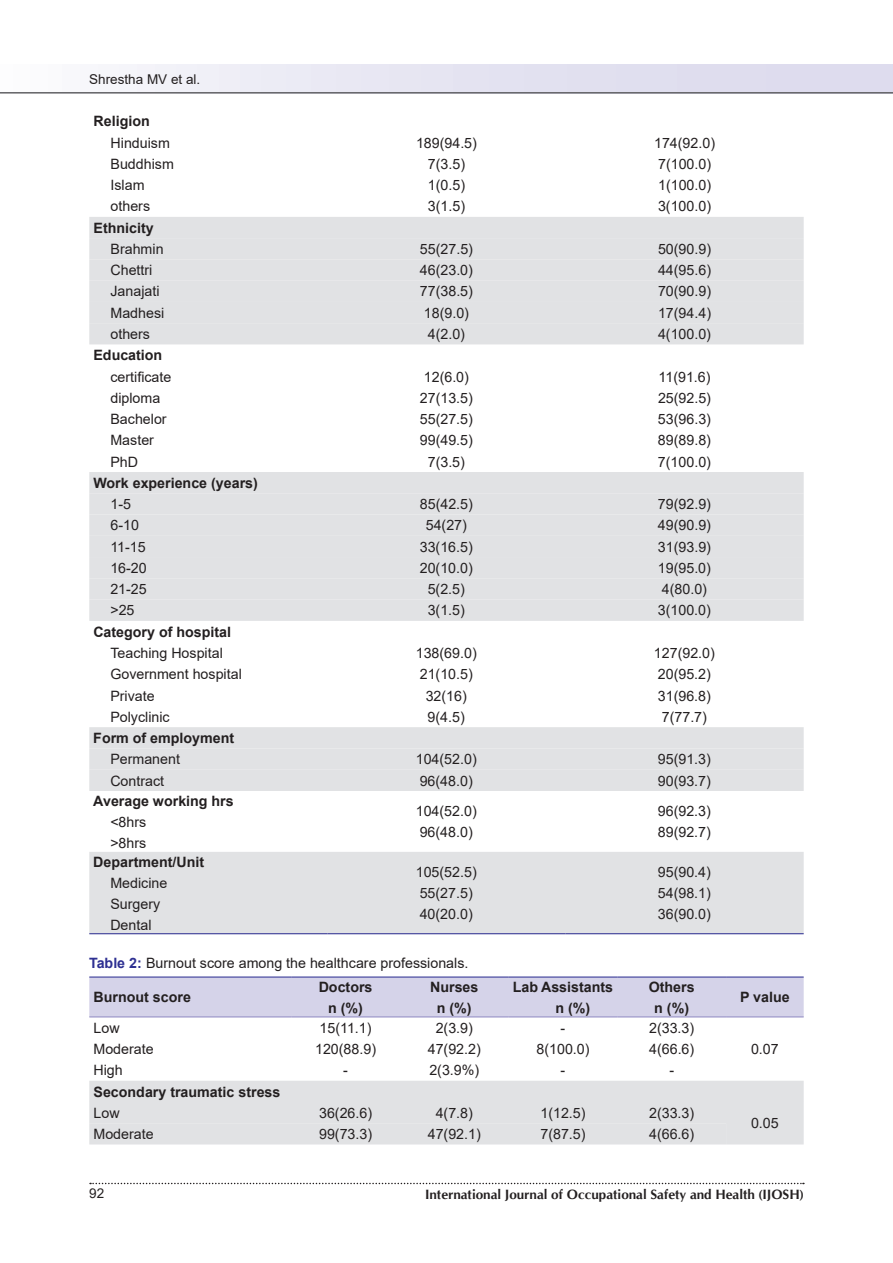
<style>
.page{position:relative;width:893px;height:1263px;background:#fff}
.page>*{position:absolute;margin:0;border:0;box-sizing:border-box;transform-origin:0 0}
.t1{font:14.25px/21px "Arial";color:#231f20}
.t2{font:700 14.25px/21px "Arial";color:#231f20;text-align:center}
.t3{font:700 13.5px "CG Omega";color:#231f20}
.t4{font:13.5px "Arial";color:#231f20}
.s1{font-weight:700;color:#2e3092}
</style>
<div class="page">
<div style="left:0;top:65px;width:893px;height:29px;background:linear-gradient(to right,#f8f8fb,#d8d6eb)"></div>
<svg style="left:90px;top:1183px;width:714px;height:1px"></svg>
<hr style="left:0;top:92px;width:893px;height:2px;background:#636366">
<div style="left:89px;top:217px;width:715px;height:574px;background:#e1e2e4"></div>
<svg style="left:89px;top:238px;width:715px;height:532px;fill:#e1e2e4"></svg>
<div style="left:89px;top:852px;width:715px;height:81px;background:#e1e2e4"></div>
<hr style="left:89px;top:933px;width:238px;height:1px;background:#2e3092">
<hr style="left:327px;top:933px;width:239px;height:1px;background:#2e3092">
<hr style="left:566px;top:933px;width:238px;height:1px;background:#2e3092">
<div style="left:89px;top:977px;width:715px;height:39px;background:#d5d3e9"></div>
<svg style="left:89px;top:1017px;width:715px;height:1px"></svg>
<div style="left:89px;top:1081px;width:715px;height:63px;background:#e1e2e4"></div>
<hr style="left:89px;top:976px;width:202px;height:1px;background:#2e3092">
<hr style="left:291px;top:976px;width:109px;height:1px;background:#2e3092">
<hr style="left:400px;top:976px;width:109px;height:1px;background:#2e3092">
<hr style="left:509px;top:976px;width:108px;height:1px;background:#2e3092">
<hr style="left:617px;top:976px;width:109px;height:1px;background:#2e3092">
<hr style="left:726px;top:976px;width:78px;height:1px;background:#2e3092">
<hr style="left:89px;top:1016px;width:202px;height:1px;background:#908ac2">
<hr style="left:291px;top:1016px;width:109px;height:1px;background:#908ac2">
<hr style="left:400px;top:1016px;width:109px;height:1px;background:#908ac2">
<hr style="left:509px;top:1016px;width:108px;height:1px;background:#908ac2">
<hr style="left:617px;top:1016px;width:109px;height:1px;background:#908ac2">
<hr style="left:726px;top:1016px;width:78px;height:1px;background:#908ac2">
<p class="t4" style="left:89px;top:70px;width:113px">Shrestha MV et al.</p>
<p class="t2" style="left:94px;top:111px;width:58px">Religion</p>
<p class="t1" style="left:111px;top:132px;width:61px">Hinduism</p>
<p class="t1" style="left:416px;top:132px;width:62px">189(94.5)</p>
<p class="t1" style="left:654px;top:132px;width:62px">174(92.0)</p>
<p class="t1" style="left:111px;top:153px;width:65px">Buddhism</p>
<p class="t1" style="left:428px;top:153px;width:39px">7(3.5)</p>
<p class="t1" style="left:658px;top:153px;width:55px">7(100.0)</p>
<p class="t1" style="left:111px;top:175px;width:36px">Islam</p>
<p class="t1" style="left:428px;top:175px;width:39px">1(0.5)</p>
<p class="t1" style="left:658px;top:175px;width:55px">1(100.0)</p>
<p class="t1" style="left:111px;top:196px;width:41px">others</p>
<p class="t1" style="left:428px;top:196px;width:39px">3(1.5)</p>
<p class="t1" style="left:658px;top:196px;width:55px">3(100.0)</p>
<p class="t2" style="left:94px;top:217px;width:62px">Ethnicity</p>
<p class="t1" style="left:111px;top:238px;width:55px">Brahmin</p>
<p class="t1" style="left:420px;top:238px;width:55px">55(27.5)</p>
<p class="t1" style="left:658px;top:238px;width:55px">50(90.9)</p>
<p class="t1" style="left:111px;top:260px;width:43px">Chettri</p>
<p class="t1" style="left:420px;top:260px;width:55px">46(23.0)</p>
<p class="t1" style="left:658px;top:260px;width:55px">44(95.6)</p>
<p class="t1" style="left:111px;top:281px;width:51px">Janajati</p>
<p class="t1" style="left:420px;top:281px;width:55px">77(38.5)</p>
<p class="t1" style="left:658px;top:281px;width:55px">70(90.9)</p>
<p class="t1" style="left:110px;top:302px;width:55px">Madhesi</p>
<p class="t1" style="left:424px;top:302px;width:47px">18(9.0)</p>
<p class="t1" style="left:658px;top:302px;width:55px">17(94.4)</p>
<p class="t1" style="left:110px;top:323px;width:41px">others</p>
<p class="t1" style="left:428px;top:323px;width:39px">4(2.0)</p>
<p class="t1" style="left:658px;top:323px;width:55px">4(100.0)</p>
<p class="t2" style="left:93px;top:345px;width:70px">Education</p>
<p class="t1" style="left:110px;top:366px;width:62px">certificate</p>
<p class="t1" style="left:424px;top:366px;width:47px">12(6.0)</p>
<p class="t1" style="left:658px;top:366px;width:54px">11(91.6)</p>
<p class="t1" style="left:110px;top:387px;width:51px">diploma</p>
<p class="t1" style="left:420px;top:387px;width:55px">27(13.5)</p>
<p class="t1" style="left:658px;top:387px;width:55px">25(92.5)</p>
<p class="t1" style="left:110px;top:408px;width:58px">Bachelor</p>
<p class="t1" style="left:420px;top:408px;width:55px">55(27.5)</p>
<p class="t1" style="left:658px;top:408px;width:55px">53(96.3)</p>
<p class="t1" style="left:110px;top:430px;width:45px">Master</p>
<p class="t1" style="left:420px;top:430px;width:55px">99(49.5)</p>
<p class="t1" style="left:658px;top:430px;width:55px">89(89.8)</p>
<p class="t1" style="left:110px;top:451px;width:29px">PhD</p>
<p class="t1" style="left:428px;top:451px;width:39px">7(3.5)</p>
<p class="t1" style="left:658px;top:451px;width:55px">7(100.0)</p>
<p class="t2" style="left:93px;top:472px;width:166px">Work experience (years)</p>
<p class="t1" style="left:110px;top:493px;width:22px">1-5</p>
<p class="t1" style="left:420px;top:493px;width:55px">85(42.5)</p>
<p class="t1" style="left:658px;top:493px;width:55px">79(92.9)</p>
<p class="t1" style="left:110px;top:515px;width:30px">6-10</p>
<p class="t1" style="left:426px;top:515px;width:43px">54(27)</p>
<p class="t1" style="left:658px;top:515px;width:55px">49(90.9)</p>
<p class="t1" style="left:110px;top:536px;width:37px">11-15</p>
<p class="t1" style="left:420px;top:536px;width:55px">33(16.5)</p>
<p class="t1" style="left:658px;top:536px;width:55px">31(93.9)</p>
<p class="t1" style="left:110px;top:557px;width:38px">16-20</p>
<p class="t1" style="left:420px;top:557px;width:55px">20(10.0)</p>
<p class="t1" style="left:658px;top:557px;width:55px">19(95.0)</p>
<p class="t1" style="left:110px;top:579px;width:38px">21-25</p>
<p class="t1" style="left:428px;top:579px;width:39px">5(2.5)</p>
<p class="t1" style="left:662px;top:579px;width:47px">4(80.0)</p>
<p class="t1" style="left:110px;top:600px;width:26px">&gt;25</p>
<p class="t1" style="left:428px;top:600px;width:39px">3(1.5)</p>
<p class="t1" style="left:658px;top:600px;width:55px">3(100.0)</p>
<p class="t2" style="left:93px;top:621px;width:139px">Category of hospital</p>
<p class="t1" style="left:110px;top:642px;width:114px">Teaching Hospital</p>
<p class="t1" style="left:416px;top:642px;width:62px">138(69.0)</p>
<p class="t1" style="left:654px;top:642px;width:62px">127(92.0)</p>
<p class="t1" style="left:110px;top:664px;width:133px">Government hospital</p>
<p class="t1" style="left:420px;top:664px;width:55px">21(10.5)</p>
<p class="t1" style="left:658px;top:664px;width:55px">20(95.2)</p>
<p class="t1" style="left:110px;top:685px;width:46px">Private</p>
<p class="t1" style="left:426px;top:685px;width:43px">32(16)</p>
<p class="t1" style="left:658px;top:685px;width:55px">31(96.8)</p>
<p class="t1" style="left:110px;top:706px;width:61px">Polyclinic</p>
<p class="t1" style="left:428px;top:706px;width:39px">9(4.5)</p>
<p class="t1" style="left:662px;top:706px;width:47px">7(77.7)</p>
<p class="t2" style="left:93px;top:728px;width:142px">Form of employment</p>
<p class="t1" style="left:110px;top:749px;width:71px">Permanent</p>
<p class="t1" style="left:416px;top:749px;width:62px">104(52.0)</p>
<p class="t1" style="left:658px;top:749px;width:55px">95(91.3)</p>
<p class="t1" style="left:110px;top:770px;width:55px">Contract</p>
<p class="t1" style="left:420px;top:770px;width:55px">96(48.0)</p>
<p class="t1" style="left:658px;top:770px;width:55px">90(93.7)</p>
<p class="t2" style="left:93px;top:790px;width:142px">Average working hrs</p>
<p class="t1" style="left:110px;top:811px;width:38px">&lt;8hrs &gt;8hrs</p>
<p class="t1" style="left:416px;top:800px;width:62px">104(52.0)<br>96(48.0)</p>
<p class="t1" style="left:658px;top:800px;width:55px">96(92.3)<br>89(92.7)</p>
<p class="t2" style="left:93px;top:851px;width:112px">Department/Unit</p>
<p class="t1" style="left:110px;top:872px;width:59px">Medicine<br>Surgery<br>Dental</p>
<p class="t1" style="left:416px;top:861px;width:62px">105(52.5)<br>55(27.5)<br>40(20.0)</p>
<p class="t1" style="left:658px;top:861px;width:55px;text-align:justify">95(90.4)<br>54(98.1)<br>36(90.0)</p>
<p class="t1" style="left:89px;top:952px;width:381px"><span class="s1">Table 2:</span> Burnout score among the healthcare professionals.</p>
<p class="t2" style="left:94px;top:987px;width:99px">Burnout score</p>
<p class="t2" style="left:319px;top:976px;width:55px">Doctors n (%)</p>
<p class="t2" style="left:430px;top:976px;width:50px">Nurses n (%)</p>
<p class="t2" style="left:555px;top:976px;width:59px;text-align:left;text-indent:-43px">Lab Assistants n (%)</p>
<p class="t2" style="left:649px;top:976px;width:47px">Others n (%)</p>
<p class="t2" style="left:740px;top:987px;width:51px">P value</p>
<p class="t1" style="left:94px;top:1017px;width:28px">Low</p>
<p class="t1" style="left:320px;top:1017px;width:54px">15(11.1)</p>
<p class="t1" style="left:436px;top:1017px;width:39px">2(3.9)</p>
<p class="t1" style="left:561px;top:1017px;width:6px">-</p>
<p class="t1" style="left:649px;top:1017px;width:47px">2(33.3)</p>
<p class="t1" style="left:94px;top:1038px;width:62px">Moderate</p>
<p class="t1" style="left:315px;top:1038px;width:62px">120(88.9)</p>
<p class="t1" style="left:428px;top:1038px;width:55px">47(92.2)</p>
<p class="t1" style="left:536px;top:1038px;width:55px">8(100.0)</p>
<p class="t1" style="left:649px;top:1038px;width:47px">4(66.6)</p>
<p class="t1" style="left:751px;top:1038px;width:29px">0.07</p>
<p class="t1" style="left:94px;top:1060px;width:31px">High</p>
<p class="t1" style="left:343px;top:1060px;width:6px">-</p>
<p class="t1" style="left:429px;top:1060px;width:51px">2(3.9%)</p>
<p class="t1" style="left:561px;top:1060px;width:6px">-</p>
<p class="t1" style="left:669px;top:1060px;width:6px">-</p>
<p class="t2" style="left:94px;top:1081px;width:188px">Secondary traumatic stress</p>
<p class="t1" style="left:94px;top:1102px;width:28px">Low</p>
<p class="t1" style="left:319px;top:1102px;width:55px">36(26.6)</p>
<p class="t1" style="left:436px;top:1102px;width:39px">4(7.8)</p>
<p class="t1" style="left:540px;top:1102px;width:47px">1(12.5)</p>
<p class="t1" style="left:649px;top:1102px;width:47px">2(33.3)</p>
<p class="t1" style="left:751px;top:1113px;width:29px">0.05</p>
<p class="t1" style="left:94px;top:1123px;width:62px">Moderate</p>
<p class="t1" style="left:319px;top:1123px;width:55px">99(73.3)</p>
<p class="t1" style="left:428px;top:1123px;width:55px">47(92.1)</p>
<p class="t1" style="left:540px;top:1123px;width:47px">7(87.5)</p>
<p class="t1" style="left:649px;top:1123px;width:47px">4(66.6)</p>
<p class="t4" style="left:89px;top:1184px;width:17px">92</p>
<p class="t3" style="left:425px;top:1185px;width:380px">International Journal of Occupational Safety and Health (IJOSH)</p>
</div>
